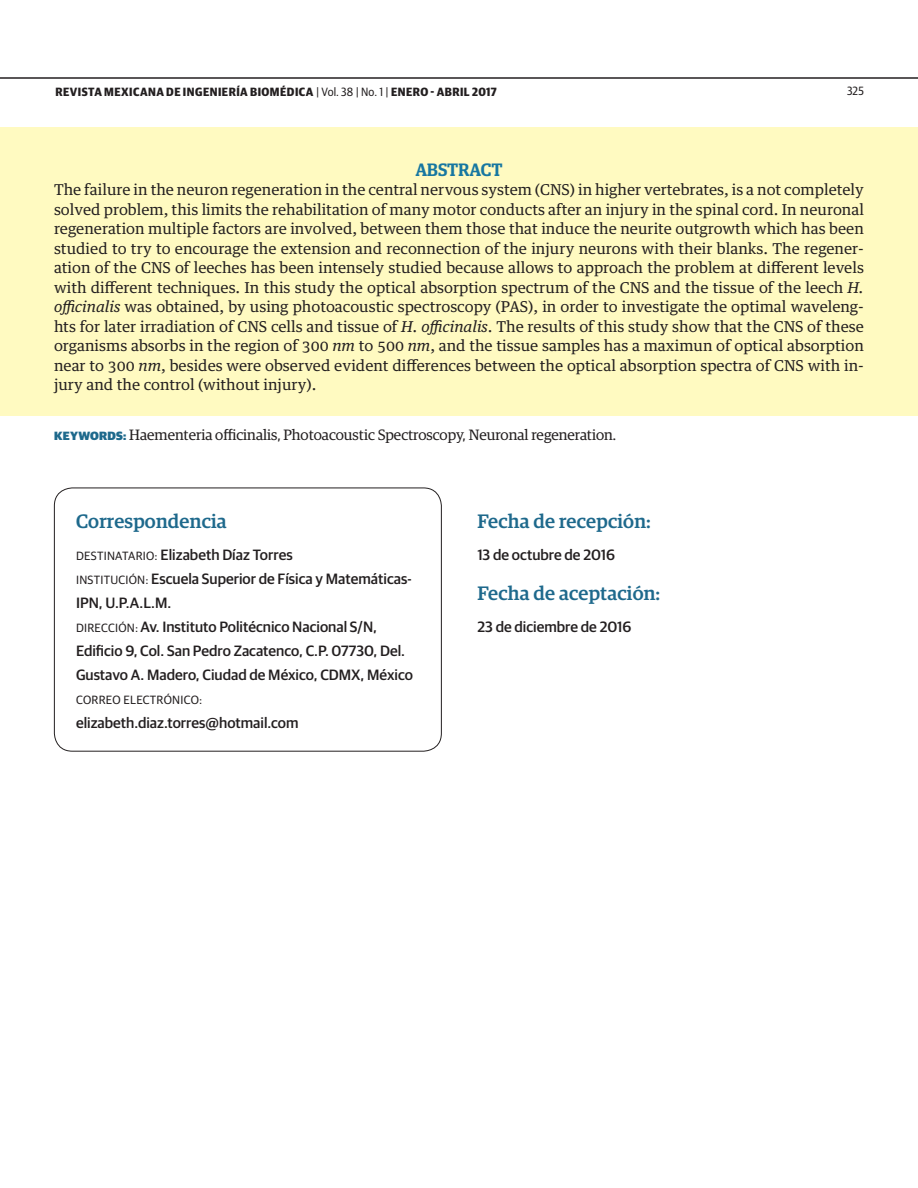
<style>
.page{position:relative;width:918px;height:1188px;background:#fff}
.page>*{position:absolute;margin:0;border:0;box-sizing:border-box;transform-origin:0 0}
.Cabecilla_Correspond{font:500 19.5px "Guardian Egyp";letter-spacing:.01em;color:#1e698c}
.Subcabeza{font:500 18px "Guardian Egyptian Display";color:#1777a1}
.Art_Inv_Resumen_-EN{font:15px/19.5px "Guardian Egyptian Text";color:#231f20;text-align:justify}
.Correspondencia{font:500 15px/24px "Guardian Sans";color:#231f20}
.Keywords{font:15px "Guardian Egyptian";color:#231f20}
.t1{font:700 12px "Guardian Sans Narrow";letter-spacing:.04em;color:#231f20}
.Correspondencia-2{font:12px "Guardian Sans";letter-spacing:.02em;color:#231f20}
.Texto{font:12px "Guardian Sans Narrow";color:#231f20}
.s1{font-weight:400}
.s2{font-style:italic}
.s3{font-family:"Guardian Sans";font-weight:900;font-size:12px;color:#1e698c}
.s4{font-weight:400;font-size:12px}
</style>
<div class="page">
<hr style="left:0;top:77px;width:918px;height:2px;background:#231f20">
<div style="left:0;top:128px;width:918px;height:288px;background:#fffac1"></div>
<div style="left:54px;top:488px;width:388px;height:264px;border:1px solid #231f20;border-radius:18px"></div>
<p class="t1" style="left:55px;top:83px;width:443px">REVISTA MEXICANA DE INGENIERÍA BIOMÉDICA <span class="s1">| Vol. 38 | No. 1 |</span> ENERO - ABRIL 2017</p>
<p class="Texto" style="left:847px;top:82px;width:18px">325</p>
<p class="Subcabeza" style="left:415px;top:159px;width:89px">ABSTRACT</p>
<p class="Art_Inv_Resumen_-EN" style="left:54px;top:178px;width:812px">The failure in the neuron regeneration in the central nervous system (CNS) in higher vertebrates, is a not completely solved problem, this limits the rehabilitation of many motor conducts after an injury in the spinal cord. In neuronal regeneration multiple factors are involved, between them those that induce the neurite outgrowth which has been studied to try to encourage the extension and reconnection of the injury neurons with their blanks. The regener&shy;ation of the CNS of leeches has been intensely studied because allows to approach the problem at different levels with different techniques. In this study the optical absorption spectrum of the CNS and the tissue of the leech <span class="s2">H. officinalis</span> was obtained, by using photoacoustic spectroscopy (PAS), in order to investigate the optimal waveleng&shy;hts for later irradiation of CNS cells and tissue of <span class="s2">H. officinalis</span>. The results of this study show that the CNS of these organisms absorbs in the region of 300 <span class="s2">nm</span> to 500 <span class="s2">nm</span>, and the tissue samples has a maximun of optical absorption near to 300 <span class="s2">nm</span>, besides were observed evident differences between the optical absorption spectra of CNS with in&shy;jury and the control (without injury).</p>
<p class="Keywords" style="left:54px;top:424px;width:564px"><span class="s3">KEYWORDS:</span> Haementeria officinalis, Photoacoustic Spectroscopy, Neuronal regeneration.</p>
<p class="Cabecilla_Correspond" style="left:76px;top:507px;width:152px">Correspondencia</p>
<p class="Correspondencia" style="left:76px;top:541px;width:218px"><span class="s4">DESTINATARIO:</span> Elizabeth Díaz Torres</p>
<p class="Correspondencia" style="left:76px;top:565px;width:338px"><span class="s4">INSTITUCIÓN:</span> Escuela Superior de Física y Matemáticas-<br>IPN, U.P.A.L.M.</p>
<p class="Correspondencia" style="left:76px;top:613px;width:338px"><span class="s4">DIRECCIÓN:</span> Av. Instituto Politécnico Nacional S/N,<br>Edificio 9, Col. San Pedro Zacatenco, C.P. 07730, Del.<br>Gustavo A. Madero, Ciudad de México, CDMX, México</p>
<p class="Correspondencia-2" style="left:76px;top:691px;width:128px">CORREO ELECTRÓNICO:</p>
<p class="Correspondencia" style="left:76px;top:709px;width:224px">elizabeth.diaz.torres@hotmail.com</p>
<p class="Cabecilla_Correspond" style="left:477px;top:507px;width:175px">Fecha de recepción:</p>
<p class="Correspondencia" style="left:477px;top:541px;width:139px">13 de octubre de 2016</p>
<p class="Cabecilla_Correspond" style="left:477px;top:579px;width:184px">Fecha de aceptación:</p>
<p class="Correspondencia" style="left:477px;top:613px;width:156px">23 de diciembre de 2016</p>
</div>
